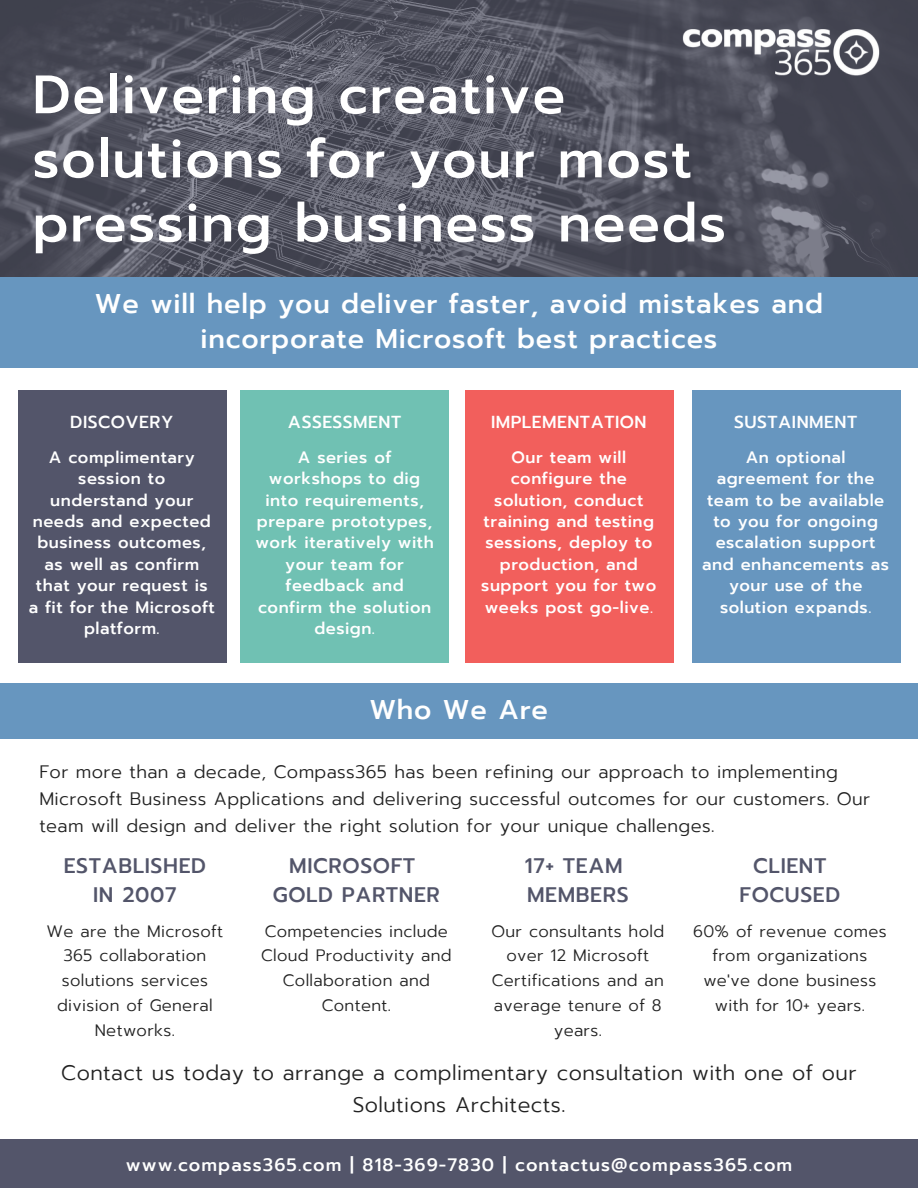
<style>
.page{position:relative;width:918px;height:1188px;background:#fff}
.page>*{position:absolute;margin:0;border:0;box-sizing:border-box;transform-origin:0 0}
.t1{font:500 54px/64.2px "Prompt";letter-spacing:.03em;color:#fff}
.t2{font:500 27px/34.8px "Prompt";letter-spacing:.03em;color:#fff;text-align:center}
.t3{font:300 21px/31.5px "Prompt";letter-spacing:.02em;color:#222;text-align:center}
.t4{font:500 21px "Prompt";letter-spacing:.03em;color:#53556a}
.t5{font:300 18px/27px "Prompt";letter-spacing:.02em;color:#222}
.t6{font:500 18px "Prompt";letter-spacing:.06em;color:#fff}
.t7{font:500 17.25px "Prompt";letter-spacing:.03em;color:#fff}
.t8{font:500 16.5px/21.3px "Prompt";letter-spacing:.03em;color:#fff;text-align:center}
.t9{font:300 16.5px/24.8px "Prompt";letter-spacing:.02em;color:#222;text-align:center}
</style>
<div class="page">
<div style="left:0;top:1140px;width:918px;height:48px;background:#53556a"></div>
<svg style="left:0;top:0;width:918px;height:277px;background:#535461"></svg>
<div style="left:0;top:683px;width:918px;height:56px;background:#6796bf"></div>
<div style="left:0;top:277px;width:918px;height:91px;background:#6796bf"></div>
<div style="left:18px;top:390px;width:208px;height:272px;background:#53556a"></div>
<div style="left:241px;top:390px;width:208px;height:272px;background:#70c1b3"></div>
<div style="left:465px;top:390px;width:208px;height:272px;background:#f25f5c"></div>
<div style="left:692px;top:390px;width:209px;height:272px;background:#6796bf"></div>
<img style="left:667px;top:14px;width:227px;height:74px">
<p class="t1" style="left:33px;top:63px;width:534px">Delivering creative</p>
<p class="t1" style="left:33px;top:127px;width:695px">solutions for your most pressing business needs</p>
<p class="t2" style="left:95px;top:287px;width:730px">We will help you deliver faster, avoid mistakes and incorporate Microsoft best practices</p>
<p class="t7" style="left:70px;top:410px;width:105px">DISCOVERY</p>
<p class="t8" style="left:29px;top:447px;width:188px">A complimentary session to understand your needs and expected business outcomes, as well as confirm that your request is<br>a fit for the Microsoft platform.</p>
<p class="t7" style="left:288px;top:410px;width:115px">ASSESSMENT</p>
<p class="t8" style="left:255px;top:447px;width:180px">A series of workshops to dig into requirements, prepare prototypes, work iteratively with your team for feedback and confirm the solution design.</p>
<p class="t7" style="left:491px;top:410px;width:157px">IMPLEMENTATION</p>
<p class="t8" style="left:481px;top:447px;width:177px">Our team will configure the solution, conduct training and testing sessions, deploy to production, and support you for two weeks post go-live.</p>
<p class="t2" style="left:369px;top:693px;width:180px">Who We Are</p>
<p class="t7" style="left:734px;top:410px;width:125px">SUSTAINMENT</p>
<p class="t8" style="left:702px;top:447px;width:188px">An optional agreement for the team to be available to you for ongoing escalation support and enhancements as your use of the solution expands.</p>
<p class="t5" style="left:39px;top:758px;width:832px">For more than a decade, Compass365 has been refining our approach to implementing<br>Microsoft Business Applications and delivering successful outcomes for our customers. Our team will design and deliver the right solution for your unique challenges.</p>
<p class="t4" style="left:289px;top:850px;width:128px">MICROSOFT</p>
<p class="t4" style="left:273px;top:879px;width:169px">GOLD PARTNER</p>
<p class="t9" style="left:261px;top:919px;width:192px">Competencies include<br>Cloud Productivity and<br>Collaboration and<br>Content.</p>
<p class="t4" style="left:64px;top:850px;width:144px">ESTABLISHED</p>
<p class="t4" style="left:93px;top:879px;width:85px">IN 2007</p>
<p class="t9" style="left:47px;top:919px;width:178px">We are the Microsoft<br>365 collaboration solutions services division of General<br>Networks.</p>
<p class="t4" style="left:753px;top:850px;width:75px">CLIENT</p>
<p class="t4" style="left:739px;top:879px;width:102px">FOCUSED</p>
<p class="t9" style="left:693px;top:919px;width:195px">60% of revenue comes from organizations we've done business with for 10+ years.</p>
<p class="t4" style="left:525px;top:850px;width:99px">17+ TEAM</p>
<p class="t4" style="left:527px;top:879px;width:103px">MEMBERS</p>
<p class="t9" style="left:492px;top:919px;width:174px">Our consultants hold over 12 Microsoft<br>Certifications and an average tenure of 8 years.</p>
<p class="t3" style="left:61px;top:1058px;width:797px">Contact us today to arrange a complimentary consultation with one of our<br>Solutions Architects.</p>
<p class="t6" style="left:126px;top:1152px;width:668px">www.compass365.com | 818-369-7830 | contactus@compass365.com</p>
</div>
